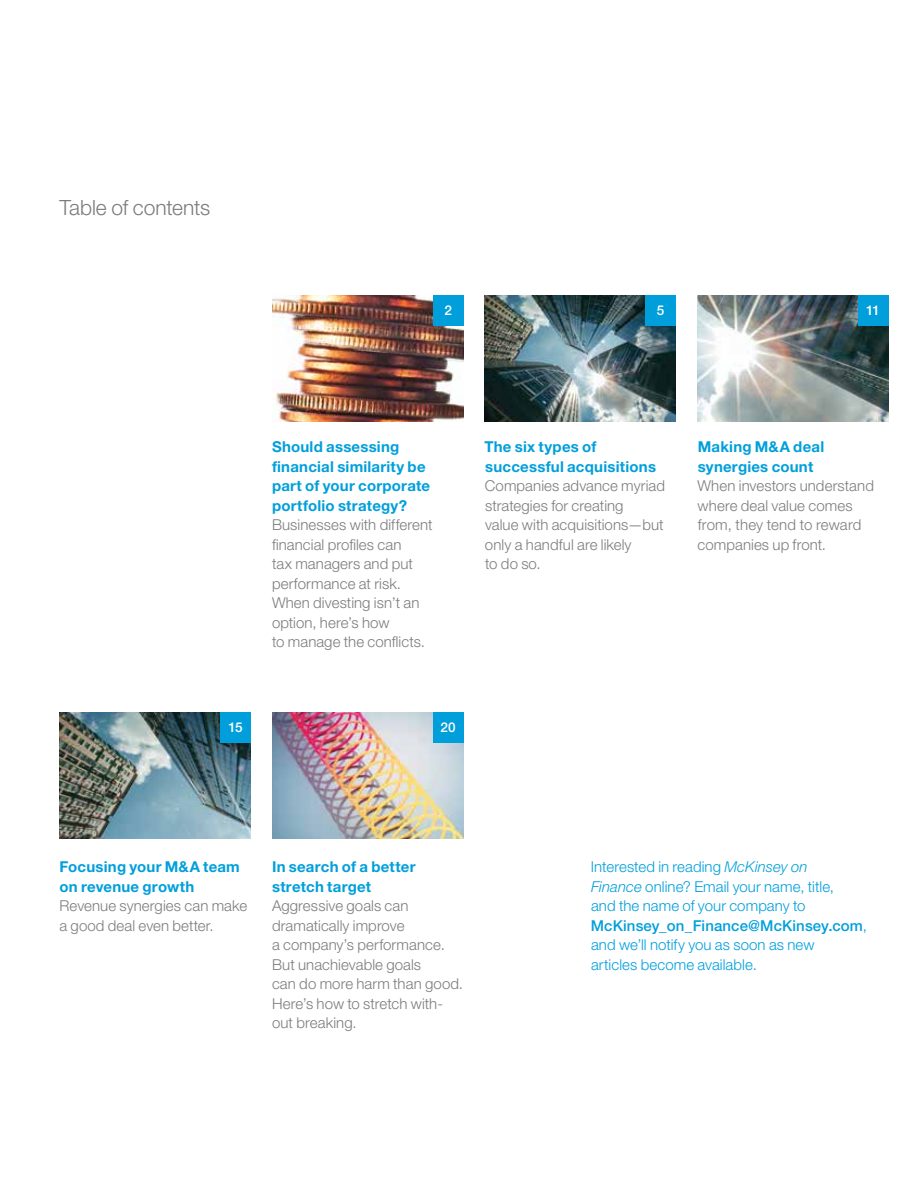
<style>
.page{position:relative;width:918px;height:1188px;background:#fff}
.page>*{position:absolute;margin:0;border:0;box-sizing:border-box;transform-origin:0 0}
.t1{font:300 21px "Helvetica Neue LT Std";letter-spacing:-.005em;color:#7b7c7f}
.t2{font:300 15px/19.5px "Helvetica Neue LT Std";letter-spacing:.005em;color:#7b7c7f}
.t3{font:700 15px/19.5px "Helvetica Neue LT Std";letter-spacing:.015em;color:#009fdb}
.t4{font:300 15px/19.5px "Helvetica Neue LT Std";letter-spacing:.005em;color:#009fdb}
.t5{font:500 13.5px "Helvetica Neue LT Std";color:#fff}
.s1{font-style:italic}
.s2{font-weight:500}
</style>
<div class="page">
<img style="left:60px;top:712px;width:191px;height:126px">
<img style="left:272px;top:296px;width:191px;height:126px">
<div style="left:433px;top:296px;width:30px;height:30px;background:#009fdb"></div>
<img style="left:485px;top:296px;width:191px;height:126px">
<img style="left:697px;top:296px;width:191px;height:126px">
<div style="left:645px;top:296px;width:31px;height:30px;background:#009fdb"></div>
<div style="left:858px;top:296px;width:30px;height:30px;background:#009fdb"></div>
<img style="left:272px;top:712px;width:191px;height:126px">
<div style="left:433px;top:712px;width:30px;height:31px;background:#009fdb"></div>
<div style="left:220px;top:712px;width:31px;height:31px;background:#009fdb"></div>
<h1 class="t1" style="left:59px;top:194px;width:152px">Table of contents</h1>
<p class="t5" style="left:444px;top:303px;width:9px">2</p>
<p class="t5" style="left:657px;top:303px;width:9px">5</p>
<p class="t5" style="left:866px;top:303px;width:15px">11</p>
<p class="t3" style="left:272px;top:437px;width:160px">Should assessing financial similarity be part of your corporate portfolio strategy?</p>
<p class="t2" style="left:272px;top:515px;width:162px">Businesses with different financial profiles can<br>tax managers and put performance at risk.<br>When divesting isn’t an option, here’s how<br>to manage the conflicts.</p>
<p class="t5" style="left:229px;top:720px;width:16px">15</p>
<p class="t5" style="left:441px;top:720px;width:17px">20</p>
<p class="t3" style="left:484px;top:437px;width:173px">The six types of successful acquisitions</p>
<p class="t2" style="left:485px;top:476px;width:182px">Companies advance myriad strategies for creating<br>value with acquisitions—but only a handful are likely<br>to do so.</p>
<p class="t3" style="left:698px;top:437px;width:128px">Making M&amp;A deal synergies count</p>
<p class="t2" style="left:697px;top:476px;width:178px">When investors understand where deal value comes from, they tend to reward companies up front.</p>
<p class="t3" style="left:60px;top:857px;width:182px">Focusing your M&amp;A team on revenue growth</p>
<p class="t2" style="left:60px;top:896px;width:189px">Revenue synergies can make a good deal even better.</p>
<p class="t3" style="left:272px;top:857px;width:145px">In search of a better stretch target</p>
<p class="t2" style="left:272px;top:896px;width:192px">Aggressive goals can dramatically improve<br>a company’s performance.<br>But unachievable goals<br>can do more harm than good.<br>Here’s how to stretch with&shy;out breaking.</p>
<p class="t4" style="left:591px;top:857px;width:278px">Interested in reading <span class="s1">McKinsey on<br>Finance</span> online? Email your name, title,<br>and the name of your company to <span class="s2">McKinsey_on_Finance@McKinsey.com</span>, and we’ll notify you as soon as new<br>articles become available.</p>
</div>
